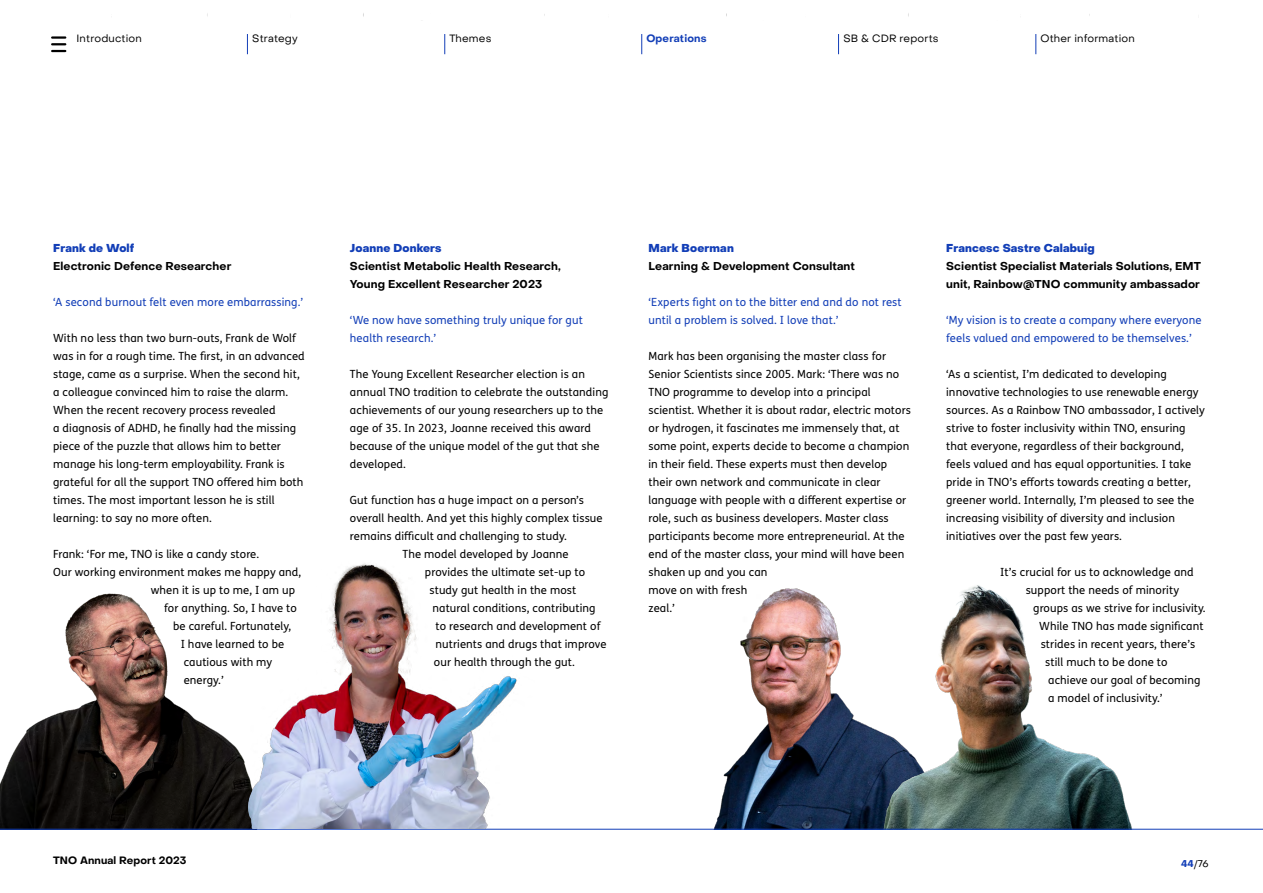
<style>
.page{position:relative;width:1263px;height:893px;background:#fff}
.page>*{position:absolute;margin:0;border:0;box-sizing:border-box;transform-origin:0 0}
.t1{font:11.25px/18px "FS Me Pro";letter-spacing:.01em;color:#000}
.t2{font:11.25px/18px "FS Me Pro";letter-spacing:.01em;color:#123eb7}
.t3{font:700 11.25px/18px "PP Object Sans";letter-spacing:.01em;color:#000}
.t4{font:800 11.25px "PP Object Sans";letter-spacing:.015em;color:#123eb7}
.t5{font:10.5px "PP Object Sans";letter-spacing:.015em;color:#000}
.t6{font:700 10.5px "PP Object Sans";letter-spacing:.01em;color:#000}
.t7{font:700 10.5px "PP Object Sans";letter-spacing:.015em;color:#123eb7}
.t8{font:9.75px "PP Object Sans";color:#000}
.s1{font-weight:700;color:#123eb7}
</style>
<div class="page">
<img style="left:671px;top:588px;width:202px;height:241px">
<img style="left:873px;top:585px;width:288px;height:244px">
<img style="left:0;top:593px;width:317px;height:236px">
<hr style="left:0;top:829px;width:1263px;height:1px;background:#123eb7">
<img style="left:225px;top:563px;width:292px;height:265px">
<svg style="left:52px;top:36px;width:13px;height:16px"></svg>
<svg style="left:247px;top:34px;width:1px;height:20px"></svg>
<svg style="left:444px;top:34px;width:1px;height:20px"></svg>
<svg style="left:641px;top:34px;width:1px;height:20px"></svg>
<svg style="left:838px;top:34px;width:1px;height:20px"></svg>
<svg style="left:1035px;top:34px;width:1px;height:20px"></svg>
<p class="t5" style="left:77px;top:32px;width:67px">Introduction</p>
<p class="t5" style="left:252px;top:32px;width:47px">Strategy</p>
<p class="t5" style="left:449px;top:32px;width:44px">Themes</p>
<p class="t7" style="left:646px;top:32px;width:62px">Operations</p>
<p class="t5" style="left:843px;top:32px;width:97px">SB &amp; CDR reports</p>
<p class="t5" style="left:1040px;top:32px;width:96px">Other information</p>
<p class="t4" style="left:53px;top:241px;width:83px">Frank de Wolf</p>
<p class="t3" style="left:53px;top:257px;width:180px">Electronic Defence Researcher</p>
<p class="t2" style="left:53px;top:293px;width:252px">‘A second burnout felt even more embarrassing.’</p>
<p class="t1" style="left:53px;top:329px;width:253px">With no less than two burn-outs, Frank de Wolf was in for a rough time. The first, in an advanced stage, came as a surprise. When the second hit, a colleague convinced him to raise the alarm.<br>When the recent recovery process revealed<br>a diagnosis of ADHD, he finally had the missing piece of the puzzle that allows him to better manage his long-term employability. Frank is grateful for all the support TNO offered him both times. The most important lesson he is still learning: to say no more often.</p>
<p class="t1" style="left:53px;top:545px;width:208px">Frank: ‘For me, TNO is like a candy store.</p>
<p class="t1" style="left:53px;top:563px;width:250px">Our working environment makes me happy and,</p>
<p class="t1" style="left:151px;top:581px;width:146px">when it is up to me, I am up</p>
<p class="t1" style="left:164px;top:599px;width:134px">for anything. So, I have to</p>
<p class="t1" style="left:173px;top:617px;width:120px">be careful. Fortunately,</p>
<p class="t1" style="left:181px;top:635px;width:105px">I have learned to be</p>
<p class="t1" style="left:184px;top:653px;width:90px">cautious with my</p>
<p class="t1" style="left:184px;top:671px;width:41px">energy.’</p>
<p class="t4" style="left:350px;top:241px;width:93px">Joanne Donkers</p>
<p class="t3" style="left:350px;top:257px;width:212px">Scientist Metabolic Health Research,<br>Young Excellent Researcher 2023</p>
<p class="t2" style="left:350px;top:311px;width:234px">‘We now have something truly unique for gut health research.’</p>
<p class="t1" style="left:350px;top:365px;width:260px">The Young Excellent Researcher election is an annual TNO tradition to celebrate the outstanding achievements of our young researchers up to the age of 35. In 2023, Joanne received this award because of the unique model of the gut that she developed.</p>
<p class="t1" style="left:350px;top:491px;width:236px">Gut function has a huge impact on a person’s</p>
<p class="t1" style="left:350px;top:509px;width:254px">overall health. And yet this highly complex tissue</p>
<p class="t1" style="left:350px;top:527px;width:218px">remains difficult and challenging to study.</p>
<p class="t1" style="left:402px;top:545px;width:168px">The model developed by Joanne</p>
<p class="t1" style="left:425px;top:563px;width:162px">provides the ultimate set-up to</p>
<p class="t1" style="left:429px;top:581px;width:148px">study gut health in the most</p>
<p class="t1" style="left:432px;top:599px;width:165px">natural conditions, contributing</p>
<p class="t1" style="left:435px;top:617px;width:166px">to research and development of</p>
<p class="t1" style="left:435px;top:635px;width:172px">nutrients and drugs that improve</p>
<p class="t1" style="left:434px;top:653px;width:142px">our health through the gut.</p>
<p class="t4" style="left:648px;top:241px;width:87px">Mark Boerman</p>
<p class="t3" style="left:648px;top:257px;width:208px">Learning &amp; Development Consultant</p>
<p class="t2" style="left:648px;top:293px;width:255px">‘Experts fight on to the bitter end and do not rest until a problem is solved. I love that.’</p>
<p class="t1" style="left:648px;top:347px;width:264px">Mark has been organising the master class for Senior Scientists since 2005. Mark: ‘There was no TNO programme to develop into a principal scientist. Whether it is about radar, electric motors or hydrogen, it fascinates me immensely that, at some point, experts decide to become a champion in their field. These experts must then develop their own network and communicate in clear language with people with a different expertise or role, such as business developers. Master class participants become more entrepreneurial. At the end of the master class, your mind will have been shaken up and you can<br>move on with fresh<br>zeal.’</p>
<p class="t4" style="left:946px;top:241px;width:150px">Francesc Sastre Calabuig</p>
<p class="t3" style="left:946px;top:257px;width:256px">Scientist Specialist Materials Solutions, EMT unit, Rainbow@TNO community ambassador</p>
<p class="t2" style="left:946px;top:311px;width:257px">‘My vision is to create a company where everyone feels valued and empowered to be themselves.’</p>
<p class="t1" style="left:946px;top:365px;width:260px">‘As a scientist, I’m dedicated to developing innovative technologies to use renewable energy sources. As a Rainbow TNO ambassador, I actively strive to foster inclusivity within TNO, ensuring that everyone, regardless of their background, feels valued and has equal opportunities. I take pride in TNO’s efforts towards creating a better, greener world. Internally, I’m pleased to see the increasing visibility of diversity and inclusion initiatives over the past few years.</p>
<p class="t1" style="left:1026px;top:563px;width:170px;text-indent:-26px">It’s crucial for us to acknowledge and support the needs of minority</p>
<p class="t1" style="left:1033px;top:599px;width:174px">groups as we strive for inclusivity.</p>
<p class="t1" style="left:1039px;top:617px;width:166px">While TNO has made significant</p>
<p class="t1" style="left:1041px;top:635px;width:156px">strides in recent years, there’s</p>
<p class="t1" style="left:1045px;top:653px;width:124px">still much to be done to</p>
<p class="t1" style="left:1048px;top:671px;width:154px">achieve our goal of becoming</p>
<p class="t1" style="left:1048px;top:689px;width:116px">a model of inclusivity.’</p>
<p class="t6" style="left:53px;top:854px;width:135px">TNO Annual Report 2023</p>
<p class="t8" style="left:1181px;top:857px;width:29px"><span class="s1">44</span>/76</p>
</div>
